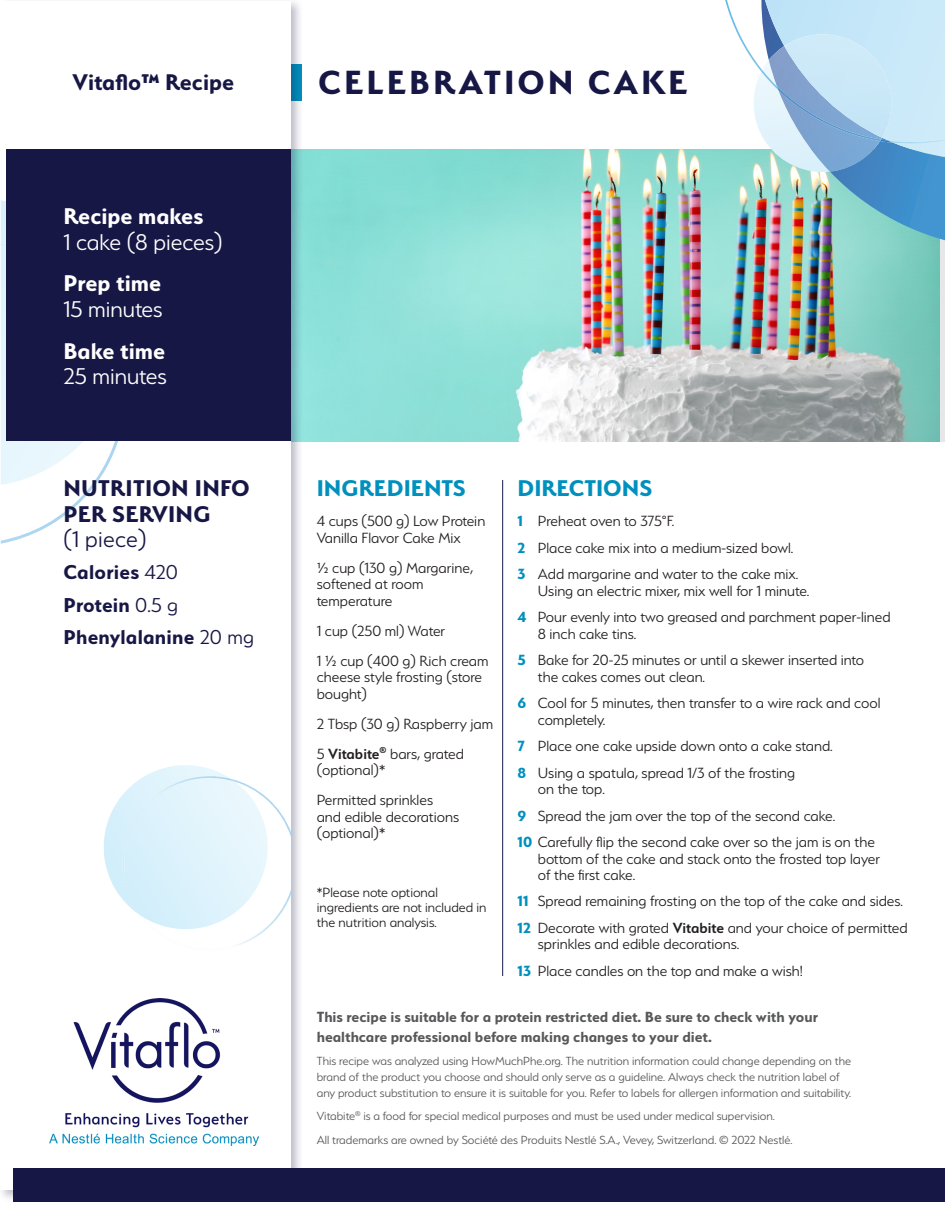
<style>
.page{position:relative;width:945px;height:1215px;background:#fff}
.page>*{position:absolute;margin:0;border:0;box-sizing:border-box;transform-origin:0 0}
.body_bullet_2{font:700 37.5px "Serenity";letter-spacing:.08em;color:#171745}
.body{font:300 25.5px/25.3px "Serenity";color:#fff}
.body-2{font:700 25.5px/25.5px "Serenity";letter-spacing:.01em;color:#171745}
.subhead_blue{font:700 25.5px "Serenity";color:#0090be}
.body-3{font:700 25.35px "Serenity";color:#171745}
.body-4{font:700 22.5px "Serenity";letter-spacing:.01em;color:#171745}
.Directions{font:300 16.5px/16.5px "Serenity";color:#231f20}
.Ingredients{font:300 16.5px/16.5px "Serenity";color:#231f20}
.Trademark_info{font:700 16.5px/19.8px "Serenity";color:#57585a}
.Ingredients-2{font:300 15px/15px "Serenity";color:#231f20}
.Trademark_info-2{font:300 13.2px/15.9px "Serenity";color:#57585a}
.s1{font-weight:700}
.s2{font-weight:300}
.s3{font-weight:600}
.s4{font-weight:700;color:#0090be}
</style>
<div class="page">
<img style="left:304px;top:150px;width:636px;height:291px">
<div style="left:0;top:0;width:304px;height:1203px;background:#171745;opacity:.29"></div>
<div style="left:1px;top:1px;width:290px;height:1189px;background:#fff"></div>
<img style="left:1px;top:367px;width:117px;height:177px">
<img style="left:1px;top:243px;width:6px;height:124px">
<svg style="left:104px;top:765px;width:121px;height:133px"></svg>
<img style="left:145px;top:780px;width:146px;height:165px">
<img style="left:122px;top:776px;width:113px;height:142px">
<div style="left:7px;top:150px;width:284px;height:291px;background:#171745"></div>
<hr style="left:502px;top:480px;width:1px;height:496px;background:#171745">
<div style="left:14px;top:1168px;width:931px;height:34px;background:#171745"></div>
<img style="left:50px;top:998px;width:208px;height:147px">
<svg style="left:750px;top:0;width:195px;height:240px;background:#9dc7d8"></svg>
<img style="left:769px;top:46px;width:113px;height:126px">
<img style="left:784px;top:34px;width:111px;height:104px">
<img style="left:725px;top:0;width:37px;height:72px">
<img style="left:880px;top:140px;width:14px;height:3px">
<img style="left:888px;top:141px;width:26px;height:3px">
<img style="left:914px;top:139px;width:31px;height:5px">
<img style="left:761px;top:70px;width:17px;height:20px">
<img style="left:777px;top:86px;width:104px;height:55px">
<p class="body-3" style="left:73px;top:68px;width:163px">Vitaflo™ Recipe</p>
<p class="body" style="left:63px;top:203px;width:161px"><span class="s1">Recipe makes<br></span>1 cake (8 pieces)</p>
<p class="body" style="left:63px;top:271px;width:101px"><span class="s1">Prep time<br></span>15 minutes</p>
<p class="body" style="left:63px;top:338px;width:105px"><span class="s1">Bake time<br></span>25 minutes</p>
<p class="body-2" style="left:63px;top:475px;width:188px">NUTRITION INFO<br>PER SERVING<br><span class="s2">(1 piece)</span></p>
<p class="body-4" style="left:63px;top:560px;width:116px">Calories <span class="s2">420</span></p>
<p class="body-4" style="left:63px;top:592px;width:116px">Protein <span class="s2">0.5 g</span></p>
<p class="body-4" style="left:63px;top:624px;width:192px">Phenylalanine <span class="s2">20 mg</span></p>
<p class="body_bullet_2" style="left:318px;top:62px;width:371px">CELEBRATION CAKE</p>
<p class="subhead_blue" style="left:317px;top:474px;width:150px">INGREDIENTS</p>
<p class="Ingredients" style="left:317px;top:513px;width:170px">4 cups (500 g) Low Protein<br>Vanilla Flavor Cake Mix</p>
<p class="Ingredients" style="left:317px;top:559px;width:158px">½ cup (130 g) Margarine, softened at room temperature</p>
<p class="Ingredients" style="left:317px;top:622px;width:130px">1 cup (250 ml) Water</p>
<p class="Ingredients" style="left:317px;top:652px;width:173px">1 ½ cup (400 g) Rich cream cheese style frosting (store bought)</p>
<p class="Ingredients" style="left:317px;top:715px;width:178px">2 Tbsp (30 g) Raspberry jam</p>
<p class="Ingredients" style="left:317px;top:745px;width:149px">5 <span class="s3">Vitabite</span><sup>®</sup> bars, grated (optional)*</p>
<p class="Ingredients" style="left:317px;top:792px;width:144px">Permitted sprinkles and edible decorations (optional)*</p>
<p class="Ingredients-2" style="left:317px;top:884px;width:171px">*Please note optional ingredients are not included in the nutrition analysis.</p>
<p class="subhead_blue" style="left:518px;top:474px;width:136px">DIRECTIONS</p>
<p class="Directions" style="left:518px;top:513px;width:158px"><span class="s4">1</span> Preheat oven to 375°F.</p>
<p class="Directions" style="left:518px;top:539px;width:277px"><span class="s4">2</span> Place cake mix into a medium-sized bowl.</p>
<p class="Directions" style="left:538px;top:566px;width:273px;text-indent:-20px"><span class="s4">3</span> Add margarine and water to the cake mix.<br>Using an electric mixer, mix well for 1 minute.</p>
<p class="Directions" style="left:538px;top:609px;width:354px;text-indent:-20px"><span class="s4">4</span> Pour evenly into two greased and parchment paper-lined<br>8 inch cake tins.</p>
<p class="Directions" style="left:538px;top:652px;width:328px;text-indent:-20px"><span class="s4">5</span> Bake for 20-25 minutes or until a skewer inserted into the cakes comes out clean.</p>
<p class="Directions" style="left:538px;top:695px;width:344px;text-indent:-20px"><span class="s4">6</span> Cool for 5 minutes, then transfer to a wire rack and cool completely.</p>
<p class="Directions" style="left:518px;top:738px;width:317px"><span class="s4">7</span> Place one cake upside down onto a cake stand.</p>
<p class="Directions" style="left:538px;top:764px;width:259px;text-indent:-20px"><span class="s4">8</span> Using a spatula, spread 1/3 of the frosting on the top.</p>
<p class="Directions" style="left:518px;top:807px;width:319px"><span class="s4">9</span> Spread the jam over the top of the second cake.</p>
<p class="Directions" style="left:538px;top:834px;width:344px;text-indent:-20px"><span class="s4">10</span> Carefully flip the second cake over so the jam is on the bottom of the cake and stack onto the frosted top layer of the first cake.</p>
<p class="Directions" style="left:518px;top:893px;width:387px"><span class="s4">11</span> Spread remaining frosting on the top of the cake and sides.</p>
<p class="Directions" style="left:538px;top:920px;width:371px;text-indent:-20px"><span class="s4">12</span> Decorate with grated <span class="s3">Vitabite</span> and your choice of permitted sprinkles and edible decorations.</p>
<p class="Directions" style="left:518px;top:963px;width:287px"><span class="s4">13</span> Place candles on the top and make a wish!</p>
<p class="Trademark_info" style="left:317px;top:1007px;width:503px">This recipe is suitable for a protein restricted diet. Be sure to check with your healthcare professional before making changes to your diet.</p>
<p class="Trademark_info-2" style="left:317px;top:1053px;width:536px">This recipe was analyzed using HowMuchPhe.org. The nutrition information could change depending on the brand of the product you choose and should only serve as a guideline. Always check the nutrition label of any product substitution to ensure it is suitable for you. Refer to labels for allergen information and suitability.</p>
<p class="Trademark_info-2" style="left:317px;top:1108px;width:460px">Vitabite<sup>®</sup> is a food for special medical purposes and must be used under medical supervision.</p>
<p class="Trademark_info-2" style="left:317px;top:1132px;width:477px">All trademarks are owned by Société des Produits Nestlé S.A., Vevey, Switzerland. © 2022 Nestlé.</p>
</div>
